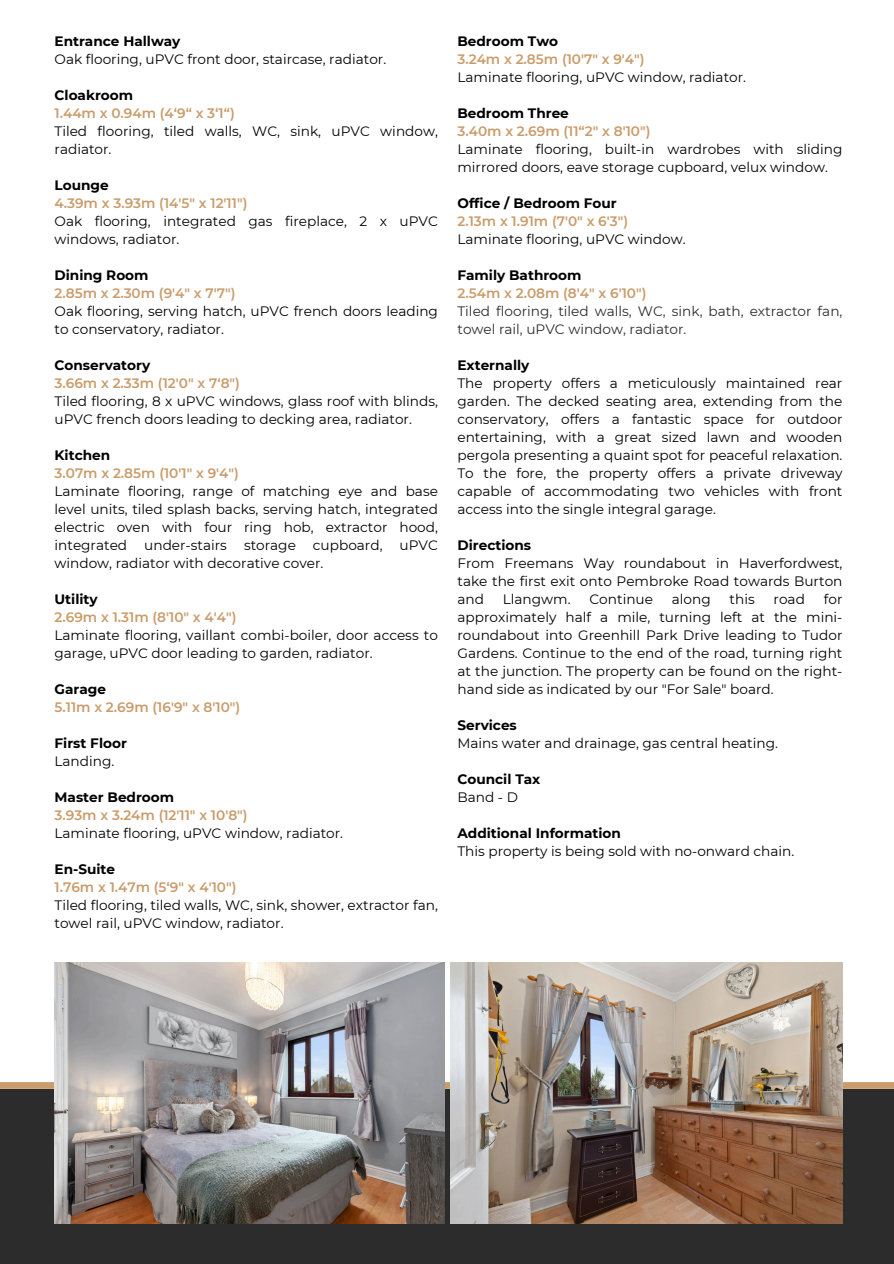
<style>
.page{position:relative;width:894px;height:1264px;background:#fff}
.page>*{position:absolute;margin:0;border:0;box-sizing:border-box;transform-origin:0 0}
.t1{font:13.65px/18px "Montserrat";color:#000}
.t2{font:600 13.65px/18px "Montserrat";color:#c99c6b}
.t3{font:700 13.65px "Montserrat";color:#000}
.t4{font:13.65px/18px "Montserrat";color:#2c2c2c}
.s1{font-weight:700;color:#000}
</style>
<div class="page">
<div style="left:0;top:1088px;width:893px;height:175px;background:#2c2c2c"></div>
<div style="left:0;top:1082px;width:893px;height:6px;background:#c99c6b"></div>
<img style="left:55px;top:962px;width:389px;height:261px">
<img style="left:450px;top:962px;width:391px;height:261px">
<p class="t3" style="left:55px;top:33px;width:127px">Entrance Hallway</p>
<p class="t1" style="left:55px;top:50px;width:333px">Oak flooring, uPVC front door, staircase, radiator.</p>
<p class="t3" style="left:55px;top:87px;width:80px">Cloakroom</p>
<p class="t2" style="left:55px;top:104px;width:182px">1.44m x 0.94m (4‘9“ x 3‘1“)</p>
<p class="t1" style="left:55px;top:122px;width:385px">Tiled flooring, tiled walls, WC, sink, uPVC window, radiator.</p>
<p class="t3" style="left:55px;top:177px;width:56px">Lounge</p>
<p class="t2" style="left:55px;top:194px;width:194px">4.39m x 3.93m (14'5" x 12'11")</p>
<p class="t1" style="left:55px;top:212px;width:385px">Oak flooring, integrated gas fireplace, 2 x uPVC windows, radiator.</p>
<p class="t3" style="left:55px;top:267px;width:95px">Dining Room</p>
<p class="t2" style="left:55px;top:284px;width:182px">2.85m x 2.30m (9'4" x 7'7")</p>
<p class="t1" style="left:55px;top:302px;width:385px">Oak flooring, serving hatch, uPVC french doors leading to conservatory, radiator.</p>
<p class="t3" style="left:55px;top:357px;width:97px">Conservatory</p>
<p class="t2" style="left:55px;top:374px;width:187px">3.66m x 2.33m (12'0" x 7‘8")</p>
<p class="t1" style="left:55px;top:392px;width:385px">Tiled flooring, 8 x uPVC windows, glass roof with blinds, uPVC french doors leading to decking area, radiator.</p>
<p class="t3" style="left:55px;top:447px;width:57px">Kitchen</p>
<p class="t2" style="left:55px;top:464px;width:186px">3.07m x 2.85m (10'1" x 9'4")</p>
<p class="t1" style="left:55px;top:482px;width:385px;text-align:justify">Laminate flooring, range of matching eye and base level units, tiled splash backs, serving hatch, integrated electric oven with four ring hob, extractor hood, integrated under-stairs storage cupboard, uPVC window, radiator with decorative cover.</p>
<p class="t3" style="left:55px;top:591px;width:45px">Utility</p>
<p class="t2" style="left:55px;top:608px;width:183px">2.69m x 1.31m (8'10" x 4'4")</p>
<p class="t1" style="left:55px;top:626px;width:385px">Laminate flooring, vaillant combi-boiler, door access to garage, uPVC door leading to garden, radiator.</p>
<h1 class="t2" style="left:55px;top:680px;width:187px"><span class="s1">Garage<br></span>5.11m x 2.69m (16'9" x 8'10")</h1>
<p class="t3" style="left:55px;top:735px;width:74px">First Floor</p>
<p class="t1" style="left:55px;top:752px;width:61px">Landing.</p>
<p class="t3" style="left:55px;top:789px;width:121px">Master Bedroom</p>
<p class="t2" style="left:55px;top:806px;width:194px">3.93m x 3.24m (12'11" x 10'8")</p>
<p class="t1" style="left:55px;top:824px;width:290px">Laminate flooring, uPVC window, radiator.</p>
<p class="t3" style="left:55px;top:861px;width:62px">En-Suite</p>
<p class="t2" style="left:55px;top:878px;width:183px">1.76m x 1.47m (5‘9" x 4'10")</p>
<p class="t1" style="left:55px;top:896px;width:385px">Tiled flooring, tiled walls, WC, sink, shower, extractor fan, towel rail, uPVC window, radiator.</p>
<p class="t3" style="left:457px;top:33px;width:102px">Bedroom Two</p>
<p class="t2" style="left:457px;top:50px;width:189px">3.24m x 2.85m (10'7" x 9'4")</p>
<p class="t1" style="left:457px;top:68px;width:290px">Laminate flooring, uPVC window, radiator.</p>
<p class="t3" style="left:457px;top:105px;width:113px">Bedroom Three</p>
<p class="t2" style="left:457px;top:122px;width:194px">3.40m x 2.69m (11“2" x 8'10")</p>
<p class="t1" style="left:457px;top:140px;width:386px">Laminate flooring, built-in wardrobes with sliding mirrored doors, eave storage cupboard, velux window.</p>
<p class="t3" style="left:457px;top:195px;width:161px">Office / Bedroom Four</p>
<p class="t2" style="left:457px;top:212px;width:172px">2.13m x 1.91m (7'0" x 6'3")</p>
<p class="t1" style="left:457px;top:230px;width:229px">Laminate flooring, uPVC window.</p>
<p class="t3" style="left:457px;top:267px;width:125px">Family Bathroom</p>
<p class="t2" style="left:457px;top:284px;width:190px">2.54m x 2.08m (8'4" x 6'10")</p>
<p class="t4" style="left:457px;top:302px;width:386px">Tiled flooring, tiled walls, WC, sink, bath, extractor fan, towel rail, uPVC window, radiator.</p>
<p class="t3" style="left:457px;top:357px;width:73px">Externally</p>
<p class="t1" style="left:457px;top:374px;width:386px;text-align:justify">The property offers a meticulously maintained rear garden. The decked seating area, extending from the conservatory, offers a fantastic space for outdoor entertaining, with a great sized lawn and wooden pergola presenting a quaint spot for peaceful relaxation.<br>To the fore, the property offers a private driveway capable of accommodating two vehicles with front access into the single integral garage.</p>
<p class="t3" style="left:457px;top:537px;width:75px">Directions</p>
<p class="t1" style="left:457px;top:554px;width:386px;text-align:justify">From Freemans Way roundabout in Haverfordwest, take the first exit onto Pembroke Road towards Burton and</p>
<p class="t1" style="left:457px;top:590px;width:386px;text-align:justify;text-indent:366px">for approximately half a mile, turning left at the mini&shy;roundabout into Greenhill Park Drive leading to Tudor Gardens. Continue to the end of the road, turning right at the junction. The property can be found on the right&shy;hand side as indicated by our "For Sale" board.</p>
<p class="t3" style="left:457px;top:717px;width:61px">Services</p>
<p class="t1" style="left:457px;top:734px;width:322px">Mains water and drainage, gas central heating.</p>
<p class="t3" style="left:457px;top:771px;width:84px">Council Tax</p>
<p class="t1" style="left:457px;top:788px;width:62px">Band - D</p>
<p class="t3" style="left:457px;top:825px;width:165px">Additional Information</p>
<p class="t1" style="left:457px;top:842px;width:338px">This property is being sold with no-onward chain.</p>
<p class="t1" style="left:502px;top:590px;width:69px">Llangwm.</p>
<p class="t1" style="left:589px;top:590px;width:65px">Continue</p>
<p class="t1" style="left:671px;top:590px;width:40px">along</p>
<p class="t1" style="left:729px;top:590px;width:27px">this</p>
<p class="t1" style="left:773px;top:590px;width:33px">road</p>
</div>
